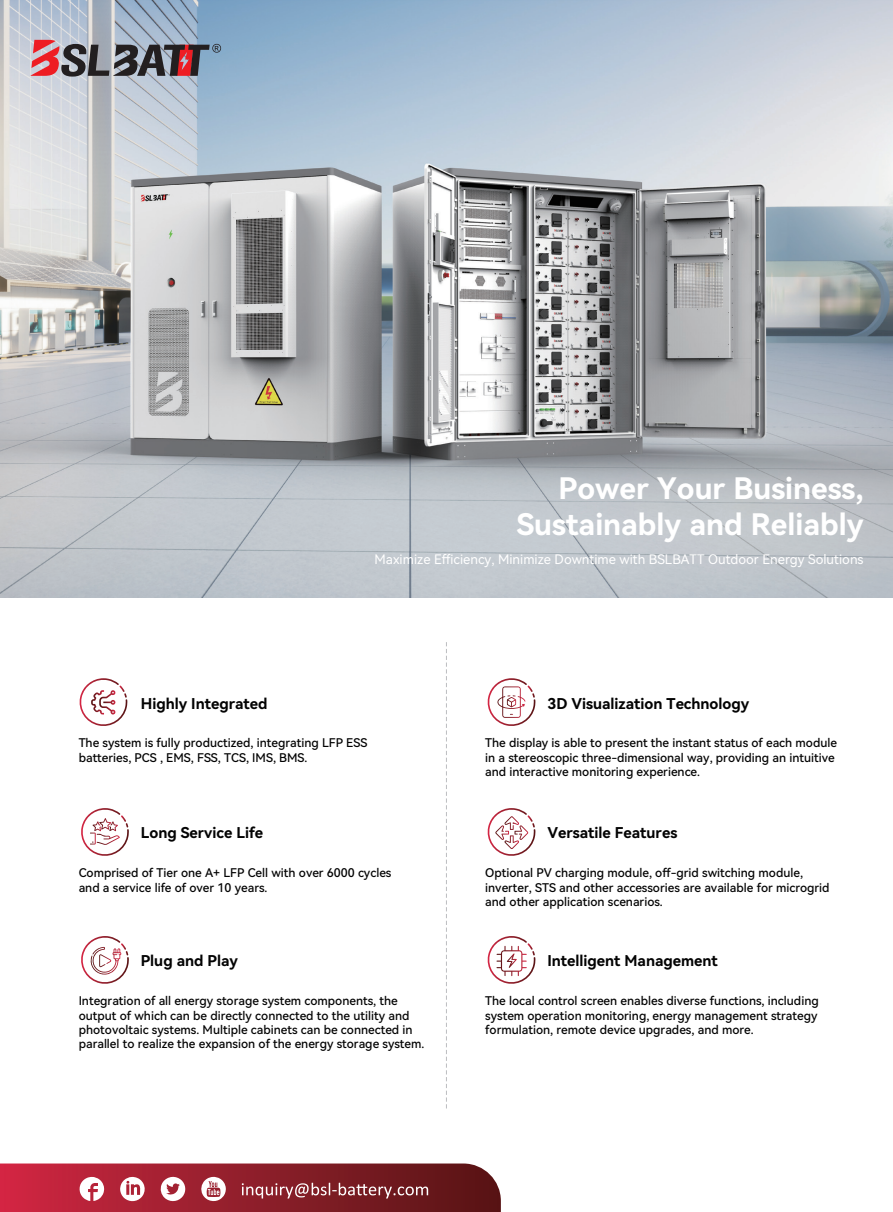
<style>
.page{position:relative;width:893px;height:1212px;background:#fff}
.page>*{position:absolute;margin:0;border:0;box-sizing:border-box;transform-origin:0 0}
.t1{font:29.7px/35.5px "Harmony OS Sans SC Bold";color:#fff;text-align:right}
.t2{font:15px "Harmony OS Sans SC Bold";color:#030303}
.t3{font:13.05px "Harmony OS Sans SC";color:#fff}
.t4{font:12px/14.4px "Harmony OS Sans SC Medium";color:#030303}
</style>
<div class="page">
<svg style="left:0;top:1163px;width:501px;height:49px;background:#9d3541"></svg>
<img style="left:0;top:0;width:893px;height:598px">
<svg style="left:31px;top:40px;width:190px;height:37px;background:#87737d"></svg>
<svg style="left:446px;top:642px;width:1px;height:466px"></svg>
<svg style="left:79px;top:678px;width:48px;height:48px"></svg>
<svg style="left:81px;top:808px;width:48px;height:48px"></svg>
<svg style="left:81px;top:936px;width:48px;height:48px"></svg>
<svg style="left:487px;top:678px;width:48px;height:48px"></svg>
<svg style="left:487px;top:808px;width:48px;height:48px"></svg>
<svg style="left:487px;top:936px;width:48px;height:48px"></svg>
<h1 class="t1" style="left:517px;top:470px;width:348px">Power Your Business,<br>Sustainably and Reliably</h1>
<p class="t3" style="left:375px;top:550px;width:490px">Maximize Efficiency, Minimize Downtime with BSLBATT Outdoor Energy Solutions</p>
<p class="t2" style="left:141px;top:693px;width:128px">Highly Integrated</p>
<p class="t4" style="left:79px;top:735px;width:290px">The system is fully productized, integrating LFP ESS batteries, PCS , EMS, FSS, TCS, IMS, BMS.</p>
<p class="t2" style="left:547px;top:693px;width:203px">3D Visualization Technology</p>
<p class="t4" style="left:485px;top:735px;width:353px">The display is able to present the instant status of each module in a stereoscopic three-dimensional way, providing an intuitive and interactive monitoring experience.</p>
<p class="t2" style="left:141px;top:822px;width:124px">Long Service Life</p>
<p class="t4" style="left:79px;top:865px;width:314px">Comprised of Tier one A+ LFP Cell with over 6000 cycles and a service life of over 10 years.</p>
<p class="t2" style="left:141px;top:950px;width:99px">Plug and Play</p>
<p class="t4" style="left:79px;top:993px;width:347px">Integration of all energy storage system components, the output of which can be directly connected to the utility and photovoltaic systems. Multiple cabinets can be connected in parallel to realize the expansion of the energy storage system.</p>
<p class="t2" style="left:547px;top:822px;width:131px">Versatile Features</p>
<p class="t4" style="left:485px;top:865px;width:346px">Optional PV charging module, off-grid switching module, inverter, STS and other accessories are available for microgrid and other application scenarios.</p>
<p class="t2" style="left:547px;top:950px;width:172px">Intelligent Management</p>
<p class="t4" style="left:485px;top:993px;width:335px;text-align:justify">The local control screen enables diverse functions, including system operation monitoring, energy management strategy formulation, remote device upgrades, and more.</p>
</div>
